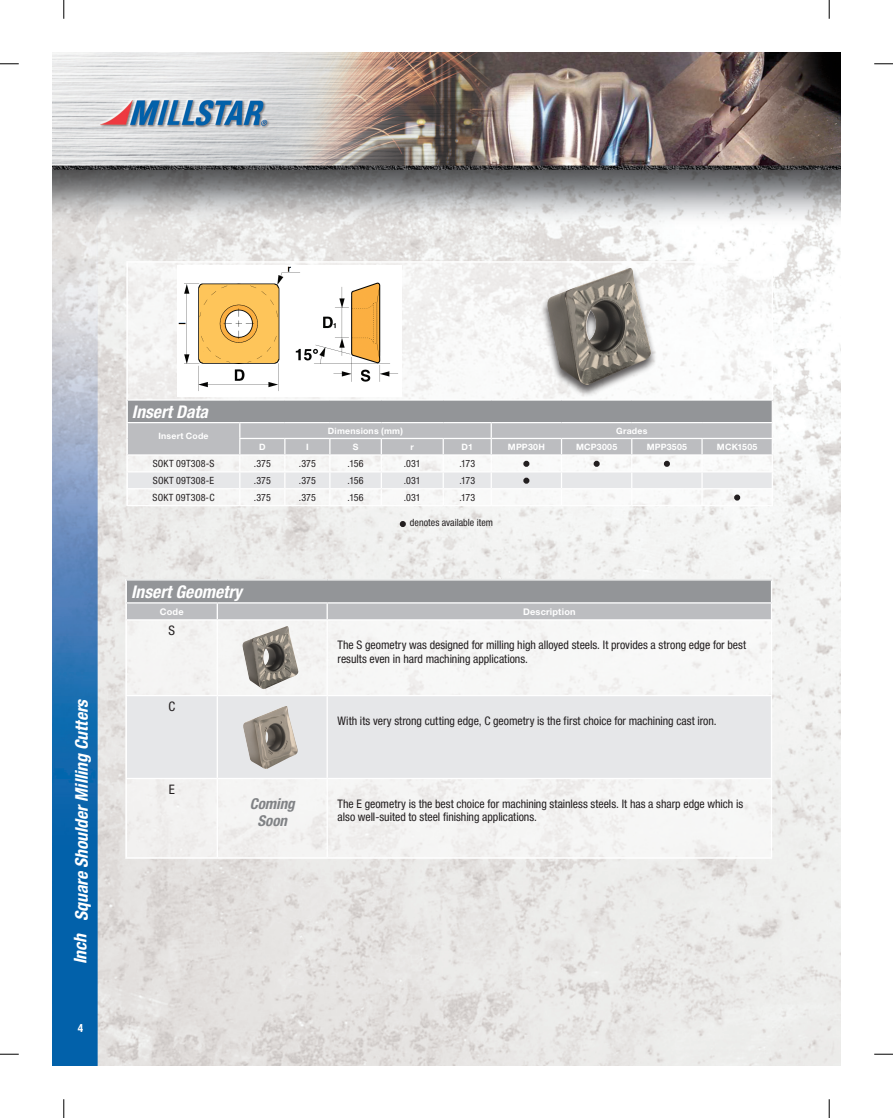
<style>
.page{position:relative;width:893px;height:1118px;background:#fff}
.page>*{position:absolute;margin:0;border:0;box-sizing:border-box;transform-origin:0 0}
.t1{font:italic 700 condensed 17.5px "Helvetica Neue";letter-spacing:.005em;color:#fff}
.t2{font:italic 700 condensed 15px/17.4px "Helvetica Neue";color:#808285;text-align:center}
.t3{font:condensed 13.12px "Helvetica Neue";color:#231f20}
.t4{font:condensed 11.75px/13.1px "Helvetica Neue";letter-spacing:-.005em;color:#231f20}
.t5{font:700 condensed 11.25px "Helvetica Neue";color:#fff}
.t6{font:condensed 10px "Helvetica Neue";letter-spacing:.005em;color:#231f20}
.t7{font:700 9.12px "Helvetica Neue";letter-spacing:.02em;color:#fff}
.t8{font:700 8.75px "Helvetica Neue";letter-spacing:.02em;color:#fff}
</style>
<div class="page">
<img style="left:52px;top:52px;width:788px;height:1013px">
<div style="left:127px;top:261px;width:646px;height:245px;background:linear-gradient(to right,#f5f4f4,#f8f8f8)"></div>
<hr style="left:127px;top:261px;width:113px;height:1px;background:#fff">
<hr style="left:127px;top:263px;width:1px;height:136px;background:#fff">
<hr style="left:240px;top:261px;width:45px;height:1px;background:#fff">
<hr style="left:285px;top:261px;width:45px;height:1px;background:#fff">
<hr style="left:330px;top:261px;width:51px;height:1px;background:#fff">
<hr style="left:381px;top:261px;width:62px;height:1px;background:#fff">
<hr style="left:443px;top:261px;width:48px;height:1px;background:#fff">
<hr style="left:491px;top:261px;width:70px;height:1px;background:#fff">
<hr style="left:561px;top:261px;width:70px;height:1px;background:#fff">
<hr style="left:631px;top:261px;width:71px;height:1px;background:#fff">
<hr style="left:702px;top:261px;width:71px;height:1px;background:#fff">
<hr style="left:127px;top:399px;width:113px;height:1px;background:#fff">
<hr style="left:240px;top:399px;width:45px;height:1px;background:#fff">
<hr style="left:285px;top:399px;width:45px;height:1px;background:#fff">
<hr style="left:330px;top:399px;width:51px;height:1px;background:#fff">
<hr style="left:381px;top:399px;width:62px;height:1px;background:#fff">
<hr style="left:443px;top:399px;width:48px;height:1px;background:#fff">
<hr style="left:491px;top:399px;width:70px;height:1px;background:#fff">
<hr style="left:561px;top:399px;width:70px;height:1px;background:#fff">
<hr style="left:631px;top:399px;width:71px;height:1px;background:#fff">
<hr style="left:702px;top:399px;width:71px;height:1px;background:#fff">
<hr style="left:771px;top:263px;width:2px;height:136px;background:#fff">
<hr style="left:127px;top:505px;width:113px;height:1px;background:#fff">
<hr style="left:240px;top:505px;width:45px;height:1px;background:#fff">
<hr style="left:285px;top:505px;width:45px;height:1px;background:#fff">
<hr style="left:330px;top:505px;width:51px;height:1px;background:#fff">
<hr style="left:381px;top:505px;width:62px;height:1px;background:#fff">
<hr style="left:443px;top:505px;width:48px;height:1px;background:#fff">
<hr style="left:491px;top:505px;width:70px;height:1px;background:#fff">
<hr style="left:561px;top:505px;width:70px;height:1px;background:#fff">
<hr style="left:631px;top:505px;width:71px;height:1px;background:#fff">
<hr style="left:702px;top:505px;width:71px;height:1px;background:#fff">
<svg style="left:127px;top:400px;width:646px;height:105px"></svg>
<div style="left:540px;top:268px;width:117px;height:129px;background:#231f20;opacity:.75"></div>
<img style="left:546px;top:268px;width:106px;height:118px">
<img style="left:178px;top:266px;width:223px;height:131px">
<div style="left:126px;top:579px;width:646px;height:279px;background:#f5f5f4"></div>
<div style="left:127px;top:697px;width:643px;height:81px;background:#e6e7e9"></div>
<hr style="left:126px;top:579px;width:91px;height:1px;background:#fff">
<hr style="left:217px;top:579px;width:110px;height:1px;background:#fff">
<hr style="left:327px;top:579px;width:445px;height:1px;background:#fff">
<svg style="left:126px;top:580px;width:646px;height:39px;background:#a8aaac"></svg>
<hr style="left:126px;top:619px;width:91px;height:1px;background:#fff">
<hr style="left:126px;top:620px;width:1px;height:75px;background:#fff">
<hr style="left:217px;top:619px;width:110px;height:1px;background:#fff">
<hr style="left:217px;top:620px;width:1px;height:75px;background:#fff">
<hr style="left:327px;top:619px;width:445px;height:1px;background:#fff">
<hr style="left:326px;top:620px;width:2px;height:75px;background:#fff">
<hr style="left:770px;top:620px;width:2px;height:75px;background:#fff">
<hr style="left:126px;top:695px;width:91px;height:1px;background:#fff">
<hr style="left:126px;top:696px;width:1px;height:82px;background:#fff">
<hr style="left:217px;top:695px;width:110px;height:1px;background:#fff">
<hr style="left:217px;top:696px;width:1px;height:82px;background:#fff">
<hr style="left:327px;top:695px;width:445px;height:1px;background:#fff">
<hr style="left:326px;top:696px;width:2px;height:82px;background:#fff">
<hr style="left:770px;top:696px;width:2px;height:82px;background:#fff">
<hr style="left:126px;top:778px;width:91px;height:1px;background:#fff">
<hr style="left:126px;top:779px;width:1px;height:78px;background:#fff">
<hr style="left:217px;top:778px;width:110px;height:1px;background:#fff">
<hr style="left:217px;top:779px;width:1px;height:78px;background:#fff">
<hr style="left:327px;top:778px;width:445px;height:1px;background:#fff">
<hr style="left:326px;top:779px;width:2px;height:78px;background:#fff">
<hr style="left:770px;top:779px;width:2px;height:78px;background:#fff">
<hr style="left:126px;top:857px;width:91px;height:1px;background:#fff">
<hr style="left:217px;top:857px;width:110px;height:1px;background:#fff">
<hr style="left:327px;top:857px;width:445px;height:1px;background:#fff">
<img style="left:242px;top:626px;width:57px;height:63px">
<img style="left:243px;top:706px;width:55px;height:63px">
<svg style="left:400px;top:521px;width:6px;height:6px"></svg>
<svg style="left:0;top:63px;width:19px;height:2px"></svg>
<svg style="left:874px;top:63px;width:18px;height:2px"></svg>
<svg style="left:0;top:1053px;width:19px;height:2px"></svg>
<svg style="left:874px;top:1053px;width:18px;height:2px"></svg>
<svg style="left:63px;top:0;width:2px;height:19px"></svg>
<svg style="left:63px;top:1099px;width:2px;height:19px"></svg>
<svg style="left:828px;top:0;width:2px;height:19px"></svg>
<svg style="left:828px;top:1099px;width:2px;height:19px"></svg>
<h1 class="t1" style="left:71px;top:921px;width:224px;rotate:-90deg">Square Shoulder Milling Cutters</h1>
<h1 class="t1" style="left:70px;top:964px;width:33px;rotate:-90deg">Inch</h1>
<p class="t5" style="left:78px;top:1021px;width:7px">4</p>
<h1 class="t1" style="left:132px;top:401px;width:78px">Insert Data</h1>
<p class="t8" style="left:158px;top:431px;width:52px">Insert Code</p>
<p class="t8" style="left:328px;top:425px;width:77px">Dimensions (mm)</p>
<p class="t8" style="left:616px;top:425px;width:33px">Grades</p>
<p class="t8" style="left:259px;top:442px;width:8px">D</p>
<p class="t8" style="left:306px;top:442px;width:4px">I</p>
<p class="t8" style="left:353px;top:442px;width:7px">S</p>
<p class="t8" style="left:410px;top:442px;width:5px">r</p>
<p class="t8" style="left:461px;top:442px;width:13px">D1</p>
<p class="t8" style="left:508px;top:442px;width:38px">MPP30H</p>
<p class="t8" style="left:576px;top:442px;width:43px">MCP3005</p>
<p class="t8" style="left:646px;top:442px;width:42px">MPP3505</p>
<p class="t8" style="left:717px;top:442px;width:42px">MCK1505</p>
<p class="t6" style="left:153px;top:458px;width:63px">SOKT 09T308-S</p>
<p class="t6" style="left:254px;top:458px;width:18px">.375</p>
<p class="t6" style="left:299px;top:458px;width:18px">.375</p>
<p class="t6" style="left:347px;top:458px;width:17px">.156</p>
<p class="t6" style="left:404px;top:458px;width:18px">.031</p>
<p class="t6" style="left:459px;top:458px;width:17px">.173</p>
<p class="t6" style="left:524px;top:458px;width:6px">•</p>
<p class="t6" style="left:594px;top:458px;width:6px">•</p>
<p class="t6" style="left:664px;top:458px;width:6px">•</p>
<p class="t6" style="left:153px;top:475px;width:63px">SOKT 09T308-E</p>
<p class="t6" style="left:254px;top:475px;width:18px">.375</p>
<p class="t6" style="left:299px;top:475px;width:18px">.375</p>
<p class="t6" style="left:347px;top:475px;width:17px">.156</p>
<p class="t6" style="left:404px;top:475px;width:18px">.031</p>
<p class="t6" style="left:459px;top:475px;width:17px">.173</p>
<p class="t6" style="left:524px;top:475px;width:6px">•</p>
<p class="t6" style="left:152px;top:492px;width:64px">SOKT 09T308-C</p>
<p class="t6" style="left:254px;top:492px;width:18px">.375</p>
<p class="t6" style="left:299px;top:492px;width:18px">.375</p>
<p class="t6" style="left:347px;top:492px;width:17px">.156</p>
<p class="t6" style="left:404px;top:492px;width:18px">.031</p>
<p class="t6" style="left:459px;top:492px;width:17px">.173</p>
<p class="t6" style="left:734px;top:492px;width:6px">•</p>
<p class="t6" style="left:400px;top:517px;width:94px">• denotes available item</p>
<h1 class="t1" style="left:131px;top:581px;width:112px">Insert Geometry</h1>
<p class="t7" style="left:160px;top:606px;width:25px">Code</p>
<p class="t7" style="left:523px;top:606px;width:54px">Description</p>
<p class="t3" style="left:168px;top:622px;width:8px">S</p>
<p class="t4" style="left:337px;top:638px;width:410px">The S geometry was designed for milling high alloyed steels. It provides a strong edge for best results even in hard machining applications.</p>
<p class="t3" style="left:168px;top:698px;width:8px">C</p>
<p class="t4" style="left:337px;top:714px;width:381px">With its very strong cutting edge, C geometry is the first choice for machining cast iron.</p>
<p class="t3" style="left:169px;top:781px;width:8px">E</p>
<p class="t2" style="left:250px;top:794px;width:46px">Coming<br>Soon</p>
<p class="t4" style="left:337px;top:797px;width:407px">The E geometry is the best choice for machining stainless steels. It has a sharp edge which is also well-suited to steel finishing applications.</p>
</div>
